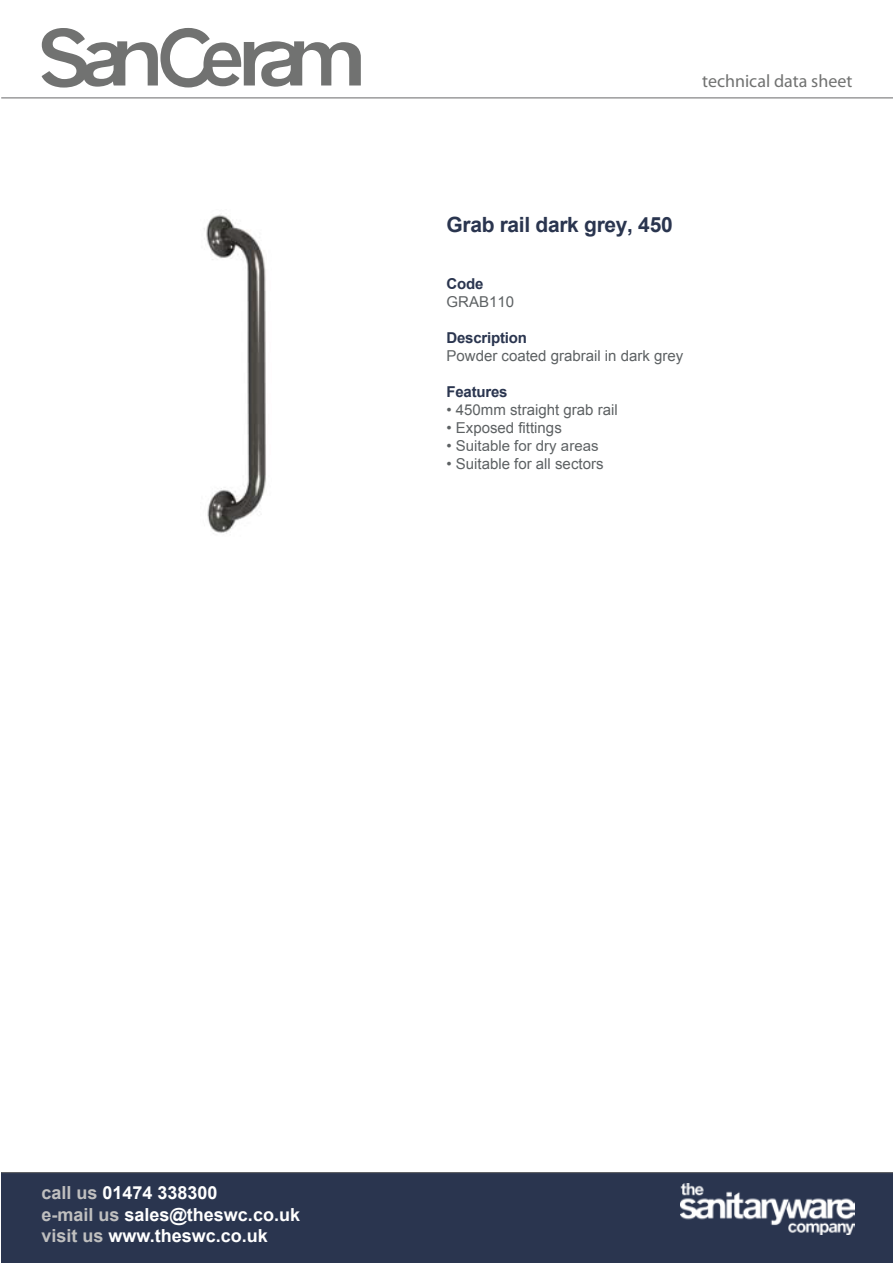
<style>
.page{position:relative;width:893px;height:1263px;background:#fff}
.page>*{position:absolute;margin:0;border:0;box-sizing:border-box;transform-origin:0 0}
.t1{font:700 21px "Arial";letter-spacing:-.015em;color:#2a354f}
.t2{font:700 18px/21.6px "Arial";color:#fff}
.t3{font:18px "Myriad Pro";color:#717271}
.t4{font:15px "Arial";color:#5d6163}
.t5{font:700 15px "Arial";letter-spacing:-.015em;color:#2a354f}
.s1{color:#bfbfbf}
</style>
<div class="page">
<div style="left:1px;top:1172px;width:892px;height:91px;background:#2a354f"></div>
<hr style="left:1px;top:1172px;width:892px;height:1px;background:#686869">
<hr style="left:1px;top:98px;width:892px;height:1px;background:#686869">
<svg style="left:42px;top:28px;width:319px;height:60px"></svg>
<img style="left:680px;top:1184px;width:174px;height:50px">
<img style="left:204px;top:214px;width:62px;height:320px">
<p class="t3" style="left:702px;top:70px;width:152px">technical data sheet</p>
<h1 class="t1" style="left:446px;top:211px;width:228px">Grab rail dark grey, 450</h1>
<p class="t5" style="left:446px;top:274px;width:38px">Code</p>
<p class="t4" style="left:446px;top:292px;width:69px">GRAB110</p>
<p class="t5" style="left:446px;top:328px;width:82px">Description</p>
<p class="t4" style="left:446px;top:346px;width:238px">Powder coated grabrail in dark grey</p>
<p class="t5" style="left:446px;top:382px;width:63px">Features</p>
<p class="t4" style="left:446px;top:400px;width:173px">• 450mm straight grab rail</p>
<p class="t4" style="left:446px;top:418px;width:117px">• Exposed fittings</p>
<p class="t4" style="left:446px;top:436px;width:153px">• Suitable for dry areas</p>
<p class="t4" style="left:446px;top:454px;width:158px">• Suitable for all sectors</p>
<p class="t2" style="left:41px;top:1182px;width:260px"><span class="s1">call us</span> 01474 338300<br><span class="s1">e-mail us</span> sales@theswc.co.uk <span class="s1">visit us</span> www.theswc.co.uk</p>
</div>
